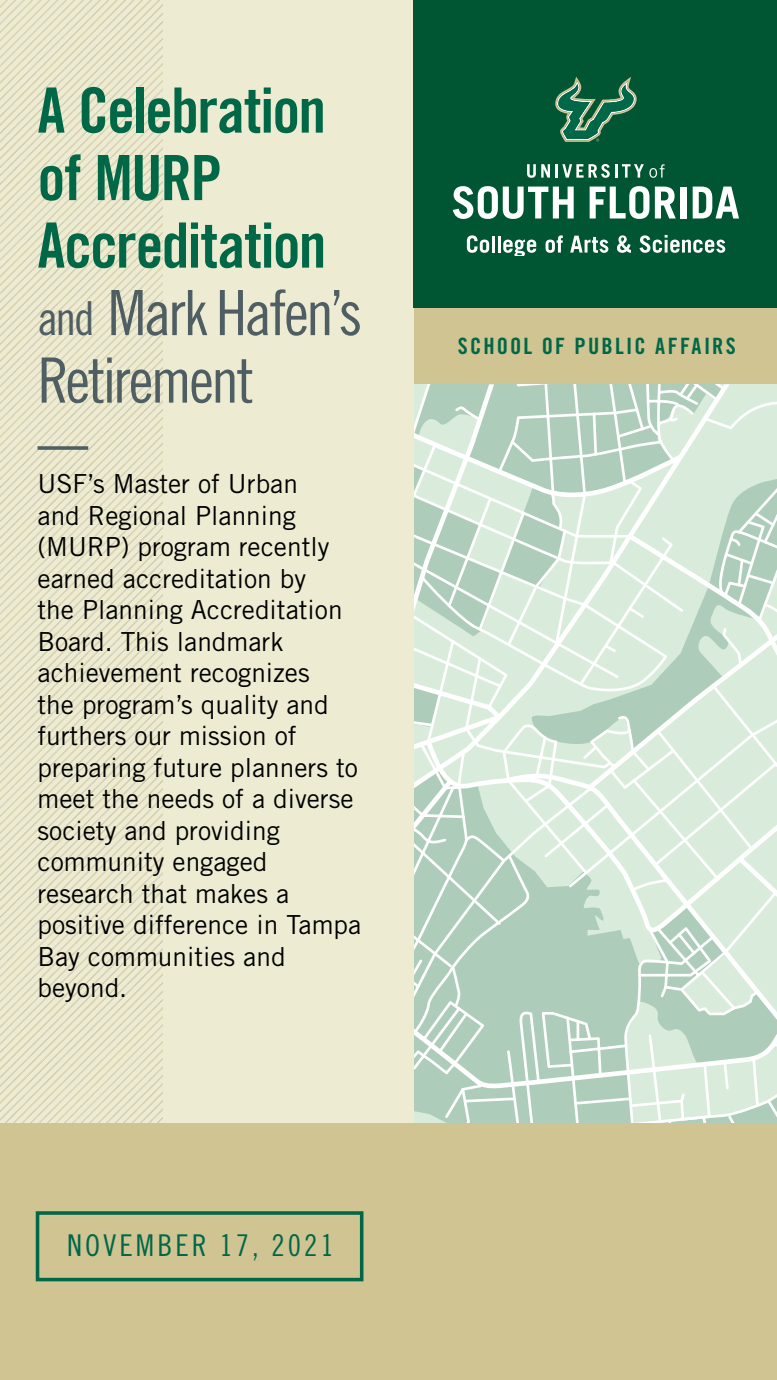
<style>
.page{position:relative;width:777px;height:1380px;background:#fff}
.page>*{position:absolute;margin:0;border:0;box-sizing:border-box;transform-origin:0 0}
.t1{font:62.5px/67.5px "Trade Gothic LT Std Bd Cn 20";letter-spacing:-.025em;color:#006747}
.t2{font:62.5px/67.5px "Trade Gothic LT Std Cn 18";letter-spacing:-.04em;color:#4e5e63}
.t3{font:30px "Trade Gothic LT Std Cn 18";letter-spacing:.1em;color:#006747}
.t4{font:26.25px/31.5px "Trade Gothic LT Std";color:#000}
.t5{font:22.5px "Trade Gothic LT Std Bd Cn 20";letter-spacing:.095em;color:#006747}
.s1{font-size:46.88px}
</style>
<div class="page">
<div style="left:413px;top:307px;width:363px;height:81px;background:#cfc492"></div>
<svg style="left:413px;top:384px;width:363px;height:739px"></svg>
<div style="left:0;top:0;width:413px;height:1123px;background:#edebd1"></div>
<img style="left:0;top:0;width:163px;height:1123px">
<svg style="left:38px;top:446px;width:50px;height:4px"></svg>
<div style="left:0;top:1123px;width:776px;height:257px;background:#cfc492"></div>
<div style="left:413px;top:0;width:363px;height:308px;background:#005532"></div>
<svg style="left:555px;top:77px;width:81px;height:65px"></svg>
<svg style="left:527px;top:164px;width:8px;height:14px"></svg>
<svg style="left:541px;top:164px;width:8px;height:14px"></svg>
<svg style="left:555px;top:164px;width:54px;height:14px"></svg>
<hr style="left:614px;top:164px;width:3px;height:14px;background:#fff">
<svg style="left:622px;top:164px;width:21px;height:14px"></svg>
<svg style="left:649px;top:164px;width:15px;height:14px"></svg>
<svg style="left:452px;top:186px;width:121px;height:33px"></svg>
<svg style="left:589px;top:186px;width:86px;height:33px"></svg>
<div style="left:680px;top:187px;width:6px;height:31px;background:#fff"></div>
<svg style="left:692px;top:187px;width:46px;height:31px"></svg>
<svg style="left:466px;top:235px;width:23px;height:18px"></svg>
<hr style="left:491px;top:236px;width:3px;height:17px;background:#fff">
<hr style="left:497px;top:236px;width:3px;height:17px;background:#fff">
<svg style="left:503px;top:240px;width:33px;height:16px"></svg>
<svg style="left:545px;top:235px;width:17px;height:18px"></svg>
<svg style="left:570px;top:236px;width:38px;height:17px"></svg>
<svg style="left:617px;top:235px;width:13px;height:18px"></svg>
<svg style="left:639px;top:235px;width:86px;height:18px"></svg>
<div style="left:36px;top:1211px;width:327px;height:70px;border:4px solid #006747"></div>
<h1 class="t1" style="left:38px;top:76px;width:290px">A Celebration of MURP<br>Accreditation</h1>
<h1 class="t2" style="left:38px;top:278px;width:326px"><span class="s1">and</span> Mark Hafen’s<br>Retirement</h1>
<p class="t4" style="left:38px;top:468px;width:325px">USF’s Master of Urban<br>and Regional Planning (MURP) program recently earned accreditation by<br>the Planning Accreditation<br>Board. This landmark achievement recognizes<br>the program’s quality and furthers our mission of preparing future planners to meet the needs of a diverse society and providing community engaged research that makes a positive difference in Tampa<br>Bay communities and beyond.</p>
<p class="t3" style="left:67px;top:1228px;width:268px">NOVEMBER 17, 2021</p>
<p class="t5" style="left:457px;top:332px;width:279px">SCHOOL OF PUBLIC AFFAIRS</p>
</div>
